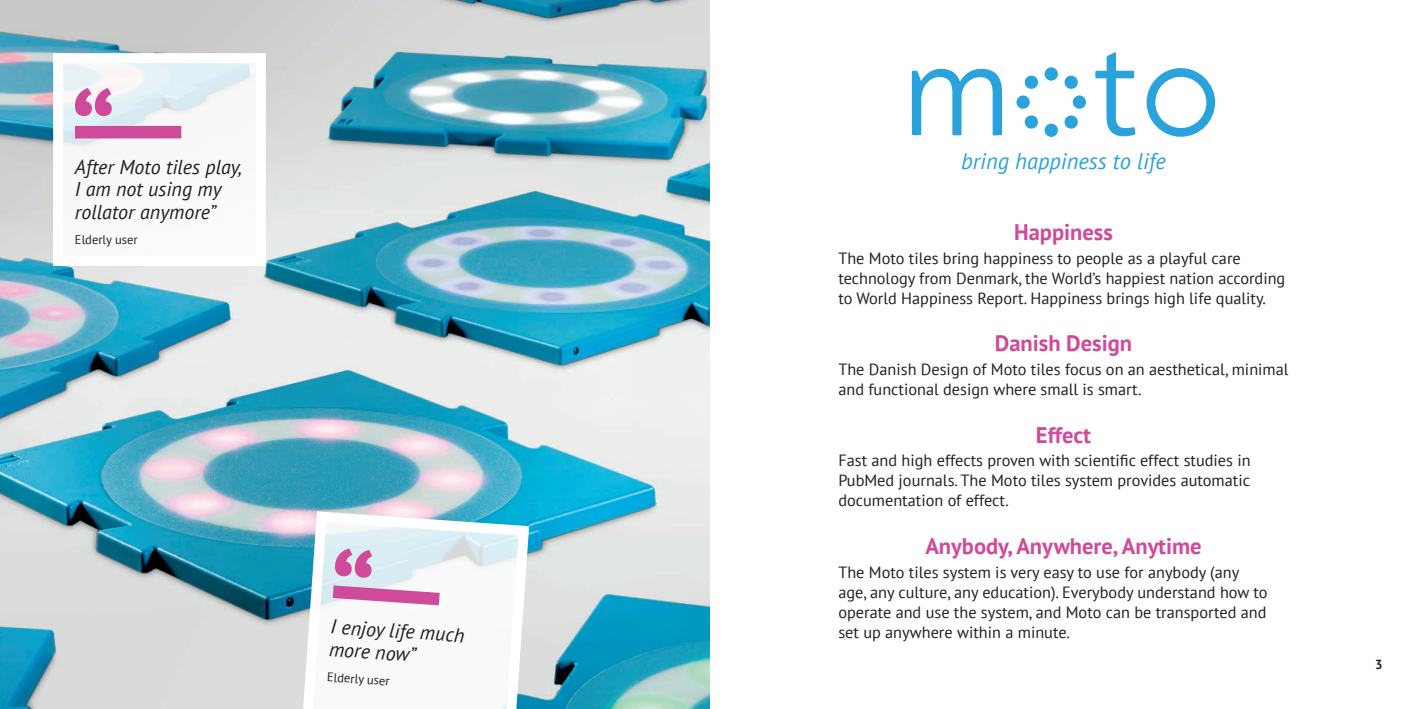
<style>
.page{position:relative;width:1418px;height:709px;background:#fff}
.page>*{position:absolute;margin:0;border:0;box-sizing:border-box;transform-origin:0 0}
.t1{font:700 22.5px "PT Sans";color:#cf4a9b}
.t2{font:italic 22.5px "PT Sans";color:#2aa2db}
.t3{font:italic 20px/22.5px "PT Sans";color:#231f20}
.t4{font:16.25px/20px "PT Sans";color:#231f20}
.t5{font:700 13.12px "PT Sans";color:#231f20}
.t6{font:12.5px "PT Sans";color:#231f20}
</style>
<div class="page">
<img style="left:0;top:0;width:709px;height:709px">
<svg style="left:1146px;top:68px;width:69px;height:69px"></svg>
<svg style="left:911px;top:69px;width:91px;height:66px"></svg>
<svg style="left:1095px;top:52px;width:40px;height:84px"></svg>
<div style="left:1044px;top:67px;width:13px;height:14px;background:#2aa2db;border-radius:50%"></div>
<div style="left:1044px;top:124px;width:13px;height:13px;background:#2aa2db;border-radius:50%"></div>
<svg style="left:1024px;top:75px;width:14px;height:14px"></svg>
<svg style="left:1064px;top:115px;width:14px;height:14px"></svg>
<div style="left:1016px;top:95px;width:13px;height:14px;background:#2aa2db;border-radius:50%"></div>
<div style="left:1072px;top:95px;width:14px;height:14px;background:#2aa2db;border-radius:50%"></div>
<svg style="left:1024px;top:115px;width:14px;height:14px"></svg>
<svg style="left:1064px;top:75px;width:14px;height:14px"></svg>
<svg style="left:64px;top:64px;width:191px;height:191px"></svg>
<svg style="left:75px;top:88px;width:37px;height:28px"></svg>
<div style="left:75px;top:126px;width:106px;height:12px;background:#cf4a9b"></div>
<svg style="left:297px;top:506px;width:237px;height:203px"></svg>
<svg style="left:320px;top:548px;width:132px;height:64px"></svg>
<p class="t3" style="left:75px;top:155px;width:169px">After Moto tiles play,</p>
<p class="t2" style="left:961px;top:146px;width:206px">bring happiness to life</p>
<p class="t3" style="left:75px;top:177px;width:148px">I am not using my rollator anymore”</p>
<p class="t6" style="left:75px;top:232px;width:64px">Elderly user</p>
<h2 class="t1" style="left:1014px;top:217px;width:100px">Happiness</h2>
<p class="t4" style="left:838px;top:247px;width:448px">The Moto tiles bring happiness to people as a playful care technology from Denmark, the World’s happiest nation according to World Happiness Report. Happiness brings high life quality.</p>
<h2 class="t1" style="left:994px;top:328px;width:139px">Danish Design</h2>
<p class="t4" style="left:838px;top:359px;width:452px">The Danish Design of Moto tiles focus on an aesthetical, minimal and functional design where small is smart.</p>
<h2 class="t1" style="left:1035px;top:420px;width:56px">Effect</h2>
<p class="t4" style="left:838px;top:450px;width:414px;text-align:justify">Fast and high effects proven with scientific effect studies in PubMed journals. The Moto tiles system provides automatic documentation of effect.</p>
<h2 class="t1" style="left:925px;top:531px;width:278px">Anybody, Anywhere, Anytime</h2>
<p class="t4" style="left:838px;top:561px;width:430px">The Moto tiles system is very easy to use for anybody (any age, any culture, any education). Everybody understand how to operate and use the system, and Moto can be transported and set up anywhere within a minute.</p>
<p class="t3" style="left:331px;top:614px;width:135px;rotate:4deg">I enjoy life much more now”</p>
<p class="t6" style="left:328px;top:668px;width:64px;rotate:4deg">Elderly user</p>
<p class="t5" style="left:1374px;top:656px;width:9px">3</p>
</div>
